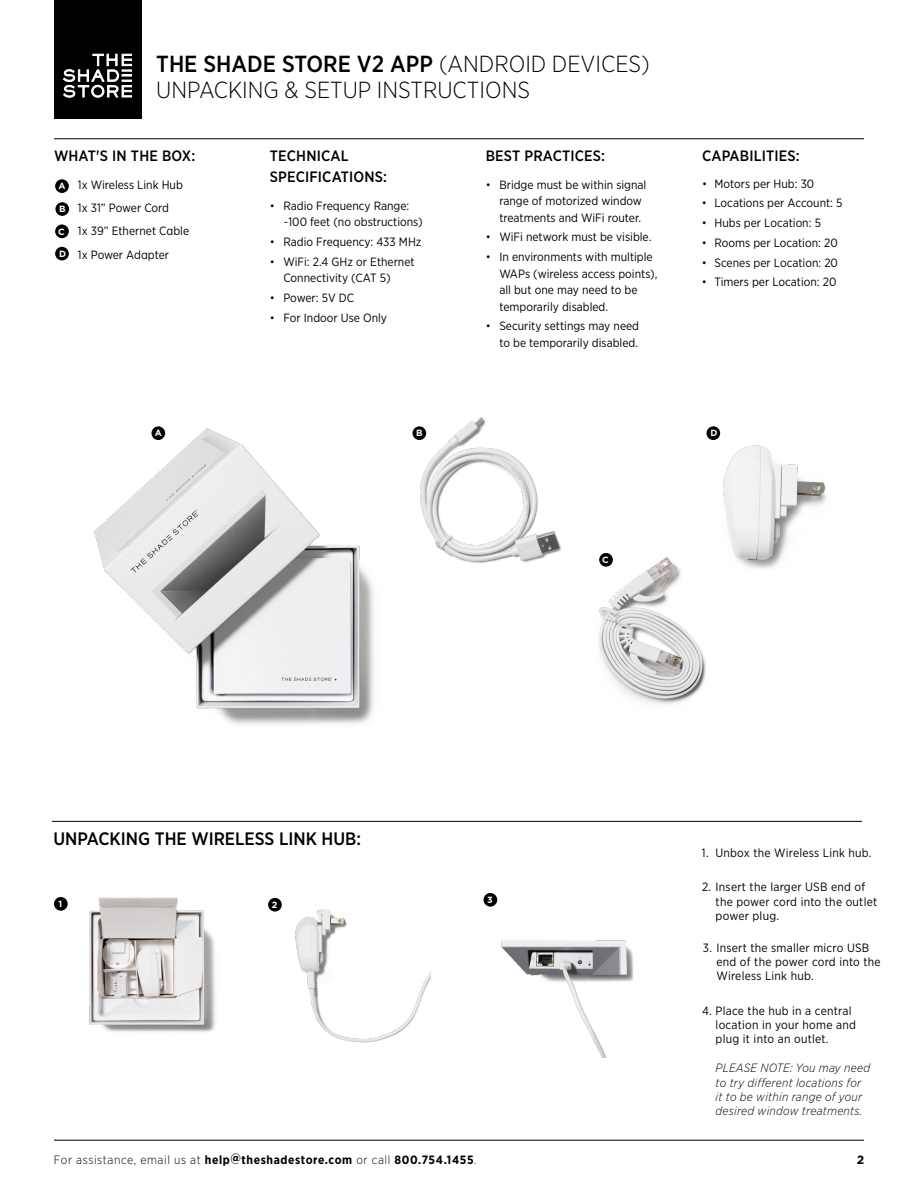
<style>
.page{position:relative;width:918px;height:1188px;background:#fff}
.page>*{position:absolute;margin:0;border:0;box-sizing:border-box;transform-origin:0 0}
.t1{font:500 23.25px "Gotham Narrow";color:#000}
.t2{font:300 23.25px "Gotham Narrow";color:#000}
.t3{font:500 18px "Gotham Narrow";color:#000}
.t4{font:500 15px/21px "Gotham Narrow";letter-spacing:.01em;color:#000}
.t5{font:12px/16.5px "Gotham Narrow";color:#000}
.t6{font:12px/14.4px "Gotham Narrow";letter-spacing:.02em;color:#000}
.t7{font:italic 300 12px/14.4px "Gotham Narrow";letter-spacing:.02em;color:#000}
.t8{font:700 12px "Gotham Narrow";letter-spacing:.05em;color:#000}
.t9{font:700 12px "Gotham";color:#000}
.t10{font:700 9px "Gotham";color:#fff}
.s1{font-weight:300}
</style>
<div class="page">
<hr style="left:54px;top:1140px;width:810px;height:1px;background:#000">
<div style="left:54px;top:0;width:87px;height:118px;background:#000"></div>
<svg style="left:63px;top:54px;width:69px;height:44px"></svg>
<hr style="left:54px;top:139px;width:810px;height:1px;background:#000">
<div style="left:55px;top:179px;width:14px;height:14px;background:#000;border-radius:50%"></div>
<div style="left:55px;top:202px;width:14px;height:14px;background:#000;border-radius:50%"></div>
<div style="left:55px;top:247px;width:14px;height:13px;background:#000;border-radius:50%"></div>
<div style="left:55px;top:225px;width:14px;height:13px;background:#000;border-radius:50%"></div>
<hr style="left:52px;top:821px;width:810px;height:1px;background:#000">
<div style="left:54px;top:897px;width:14px;height:14px;background:#000;border-radius:50%"></div>
<div style="left:268px;top:898px;width:14px;height:14px;background:#000;border-radius:50%"></div>
<div style="left:484px;top:893px;width:13px;height:14px;background:#000;border-radius:50%"></div>
<img style="left:89px;top:897px;width:127px;height:135px">
<img style="left:295px;top:909px;width:135px;height:134px">
<img style="left:497px;top:898px;width:137px;height:159px">
<img style="left:94px;top:427px;width:280px;height:298px">
<img style="left:412px;top:417px;width:126px;height:146px">
<img style="left:538px;top:530px;width:168px;height:175px">
<img style="left:645px;top:427px;width:182px;height:160px">
<div style="left:151px;top:426px;width:14px;height:14px;background:#000;border-radius:50%"></div>
<div style="left:413px;top:426px;width:13px;height:14px;background:#000;border-radius:50%"></div>
<div style="left:599px;top:553px;width:14px;height:14px;background:#000;border-radius:50%"></div>
<div style="left:706px;top:426px;width:14px;height:14px;background:#000;border-radius:50%"></div>
<h1 class="t1" style="left:156px;top:49px;width:495px">THE SHADE STORE V2 APP <span class="s1">(ANDROID DEVICES)</span></h1>
<h1 class="t2" style="left:156px;top:75px;width:375px">UNPACKING &amp; SETUP INSTRUCTIONS</h1>
<p class="t4" style="left:54px;top:145px;width:143px">WHAT'S IN THE BOX:</p>
<p class="t10" style="left:58px;top:180px;width:9px">A</p>
<p class="t10" style="left:59px;top:203px;width:8px">B</p>
<p class="t10" style="left:59px;top:248px;width:9px">D</p>
<p class="t5" style="left:64px;top:176px;width:120px"><span class="s1">•</span> 1x Wireless Link Hub</p>
<p class="t5" style="left:64px;top:199px;width:106px"><span class="s1">•</span> 1x 31” Power Cord</p>
<p class="t5" style="left:64px;top:223px;width:126px"><span class="s1">•</span> 1x 39” Ethernet Cable</p>
<p class="t5" style="left:64px;top:246px;width:106px"><span class="s1">•</span> 1x Power Adapter</p>
<p class="t10" style="left:58px;top:225px;width:8px">C</p>
<p class="t4" style="left:270px;top:145px;width:119px">TECHNICAL<br>SPECIFICATIONS:</p>
<p class="t4" style="left:486px;top:145px;width:121px">BEST PRACTICES:</p>
<p class="t4" style="left:702px;top:145px;width:99px">CAPABILITIES:</p>
<p class="t5" style="left:283px;top:197px;width:141px;text-indent:-14px"><span class="s1">•</span> Radio Frequency Range: ~100 feet (no obstructions)</p>
<p class="t5" style="left:270px;top:233px;width:153px"><span class="s1">•</span> Radio Frequency: 433 MHz</p>
<p class="t5" style="left:283px;top:253px;width:133px;text-indent:-14px"><span class="s1">•</span> WiFi: 2.4 GHz or Ethernet<br>Connectivity (CAT 5)</p>
<p class="t5" style="left:270px;top:289px;width:86px"><span class="s1">•</span> Power: 5V DC</p>
<p class="t5" style="left:270px;top:309px;width:119px"><span class="s1">•</span> For Indoor Use Only</p>
<p class="t5" style="left:702px;top:175px;width:114px"><span class="s1">•</span> Motors per Hub: 30</p>
<p class="t5" style="left:702px;top:195px;width:142px"><span class="s1">•</span> Locations per Account: 5</p>
<p class="t5" style="left:702px;top:214px;width:121px"><span class="s1">•</span> Hubs per Location: 5</p>
<p class="t5" style="left:702px;top:234px;width:137px"><span class="s1">•</span> Rooms per Location: 20</p>
<p class="t5" style="left:702px;top:254px;width:138px"><span class="s1">•</span> Scenes per Location: 20</p>
<p class="t5" style="left:702px;top:274px;width:136px"><span class="s1">•</span> Timers per Location: 20</p>
<p class="t5" style="left:499px;top:176px;width:149px;text-indent:-14px"><span class="s1">•</span> Bridge must be within signal range of motorized window treatments and WiFi router.</p>
<p class="t5" style="left:486px;top:229px;width:167px"><span class="s1">•</span> WiFi network must be visible.</p>
<p class="t5" style="left:499px;top:248px;width:160px;text-indent:-14px"><span class="s1">•</span> In environments with multiple<br>WAPs (wireless access points), all but one may need to be temporarily disabled.</p>
<p class="t5" style="left:486px;top:318px;width:155px;text-align:right"><span class="s1">•</span> Security settings may need to be temporarily disabled.</p>
<p class="t10" style="left:155px;top:427px;width:9px">A</p>
<p class="t10" style="left:416px;top:427px;width:8px">B</p>
<h2 class="t3" style="left:54px;top:827px;width:309px">UNPACKING THE WIRELESS LINK HUB:</h2>
<p class="t10" style="left:58px;top:898px;width:5px">1</p>
<p class="t10" style="left:272px;top:899px;width:7px">2</p>
<p class="t10" style="left:487px;top:894px;width:7px">3</p>
<p class="t10" style="left:602px;top:554px;width:8px">C</p>
<p class="t10" style="left:710px;top:427px;width:9px">D</p>
<p class="t6" style="left:702px;top:845px;width:171px">1. Unbox the Wireless Link hub.</p>
<p class="t6" style="left:716px;top:880px;width:163px;text-indent:-14px">2. Insert the larger USB end of the power cord into the outlet power plug.</p>
<p class="t6" style="left:716px;top:940px;width:166px;text-indent:-14px">3. Insert the smaller micro USB end of the power cord into the<br>Wireless Link hub.</p>
<p class="t6" style="left:716px;top:1003px;width:142px;text-indent:-14px">4. Place the hub in a central location in your home and plug it into an outlet.</p>
<p class="t7" style="left:716px;top:1061px;width:156px">PLEASE NOTE: You may need to try different locations for it to be within range of your desired window treatments.</p>
<p class="t8" style="left:54px;top:1152px;width:424px"><span class="s1">For assistance, email us at</span> help@theshadestore.com <span class="s1">or call</span> 800.754.1455<span class="s1">.</span></p>
<p class="t9" style="left:857px;top:1152px;width:9px">2</p>
</div>
